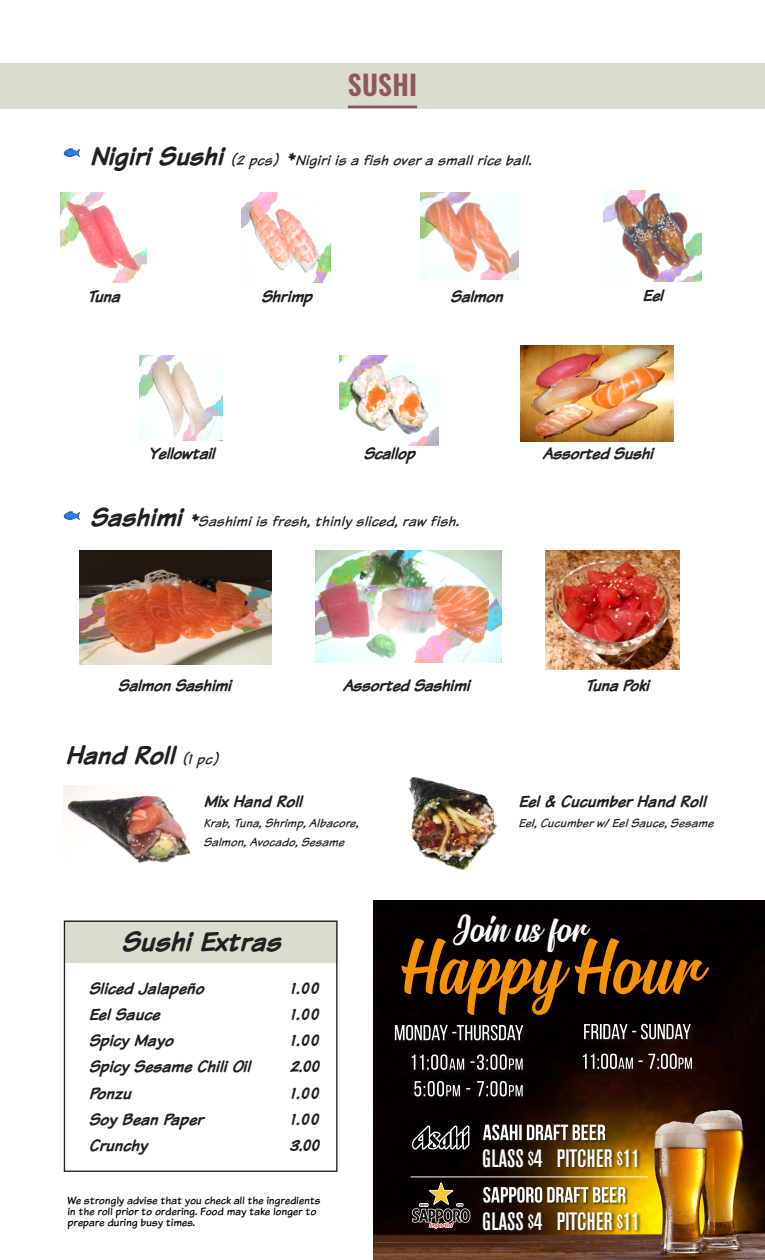
<style>
.page{position:relative;width:765px;height:1260px;background:#fff}
.page>*{position:absolute;margin:0;border:0;box-sizing:border-box;transform-origin:0 0}
.Menu_Title{font:86.5px "Signatra DEMO";letter-spacing:.01em;color:#f69206}
.Menu_Title-2{font:43.38px "Signatra DEMO";letter-spacing:.01em;color:#fff}
.t1{font:italic 700 29.5px "Komika Text";letter-spacing:.02em;color:#231f20}
.t2{font:italic 700 27.5px "Komika Text";letter-spacing:.02em;color:#231f20}
.t3{font:600 27.5px "Oswald";letter-spacing:.01em;color:#8f585c}
.t4{font:500 condensed 24.88px "Akzidenz Grotesk BE";color:#fff}
.t5{font:italic 700 17.5px "Komika Text";letter-spacing:.02em;color:#231f20}
.t6{font:italic 700 17.5px "Komika Text";color:#231f20}
.t7{font:italic 15px "Komika Text";letter-spacing:.02em;color:#231f20}
.t8{font:italic 12.5px/19.5px "Komika Text";letter-spacing:.01em;color:#231f20}
.t9{font:11.25px/11.2px "Komika Text";color:#000001}
.s1{font-weight:700;font-size:27.5px}
.s2{font-weight:400;font-size:15px}
.s3{font-size:18.62px}
</style>
<div class="page">
<img style="left:79px;top:550px;width:192px;height:115px">
<img style="left:60px;top:192px;width:86px;height:91px">
<img style="left:242px;top:192px;width:89px;height:91px">
<img style="left:420px;top:192px;width:99px;height:88px">
<img style="left:603px;top:191px;width:99px;height:90px">
<img style="left:140px;top:355px;width:82px;height:86px">
<img style="left:340px;top:355px;width:98px;height:91px">
<img style="left:520px;top:345px;width:154px;height:97px">
<img style="left:315px;top:550px;width:186px;height:113px">
<img style="left:546px;top:550px;width:133px;height:119px">
<img style="left:64px;top:785px;width:127px;height:78px">
<img style="left:408px;top:777px;width:90px;height:93px">
<img style="left:63px;top:148px;width:17px;height:9px">
<img style="left:63px;top:511px;width:17px;height:9px">
<div style="left:0;top:63px;width:765px;height:46px;background:#d9dcce"></div>
<div style="left:64px;top:921px;width:273px;height:42px;background:#d9dcce"></div>
<div style="left:64px;top:921px;width:274px;height:251px;border:1px solid #231f20"></div>
<img style="left:373px;top:900px;width:392px;height:360px">
<hr style="left:348px;top:106px;width:69px;height:2px;background:#8f585c">
<hr style="left:411px;top:1176px;width:237px;height:1px;background:#fff">
<div style="left:482px;top:1186px;width:147px;height:20px;background:#231f20;opacity:.75"></div>
<svg style="left:483px;top:1187px;width:143px;height:16px"></svg>
<div style="left:482px;top:1124px;width:126px;height:19px;background:#231f20;opacity:.75"></div>
<svg style="left:483px;top:1124px;width:122px;height:16px"></svg>
<div style="left:412px;top:1079px;width:117px;height:24px;background:#070202"></div>
<svg style="left:414px;top:1081px;width:109px;height:15px"></svg>
<div style="left:393px;top:1023px;width:136px;height:53px;background:#080202"></div>
<svg style="left:395px;top:1025px;width:128px;height:45px"></svg>
<div style="left:581px;top:1022px;width:117px;height:53px;background:#231f20;opacity:.75"></div>
<svg style="left:583px;top:1024px;width:109px;height:45px;background:#463c3b"></svg>
<svg style="left:411px;top:1179px;width:60px;height:56px;background:#382c24"></svg>
<svg style="left:409px;top:1123px;width:63px;height:28px;background:#403f3f"></svg>
<div style="left:482px;top:1211px;width:159px;height:24px;background:#231f20;opacity:.75"></div>
<div style="left:482px;top:1148px;width:159px;height:24px;background:#231f20;opacity:.75"></div>
<p class="t3" style="left:348px;top:71px;width:71px">SUSHI</p>
<p class="t7" style="left:90px;top:150px;width:443px"><span class="s1">Nigiri Sushi</span> (2 pcs) *Nigiri is a fish over a small rice ball.</p>
<p class="t5" style="left:87px;top:285px;width:34px">Tuna</p>
<p class="t5" style="left:261px;top:285px;width:52px">Shrimp</p>
<p class="t5" style="left:450px;top:285px;width:54px">Salmon</p>
<p class="t5" style="left:642px;top:284px;width:22px">Eel</p>
<p class="t6" style="left:148px;top:442px;width:68px">Yellowtail</p>
<p class="t6" style="left:363px;top:442px;width:53px">Scallop</p>
<p class="t6" style="left:543px;top:442px;width:112px">Assorted Sushi</p>
<p class="t7" style="left:90px;top:512px;width:370px"><span class="s1">Sashimi</span> *Sashimi is fresh, thinly sliced, raw fish.</p>
<p class="t6" style="left:118px;top:674px;width:114px">Salmon Sashimi</p>
<p class="t2" style="left:66px;top:737px;width:154px">Hand Roll <span class="s2">(1 pc)</span></p>
<p class="t6" style="left:343px;top:674px;width:128px">Assorted Sashimi</p>
<p class="t6" style="left:585px;top:674px;width:65px">Tuna Poki</p>
<p class="t5" style="left:203px;top:790px;width:100px">Mix Hand Roll</p>
<p class="t8" style="left:203px;top:813px;width:157px">Krab, Tuna, Shrimp, Albacore,<br>Salmon, Avocado, Sesame</p>
<p class="t1" style="left:121px;top:923px;width:160px">Sushi Extras</p>
<p class="t5" style="left:89px;top:977px;width:116px">Sliced Jalapeño</p>
<p class="t5" style="left:291px;top:977px;width:29px">1.00</p>
<p class="t5" style="left:89px;top:1003px;width:72px">Eel Sauce</p>
<p class="t5" style="left:291px;top:1003px;width:29px">1.00</p>
<p class="t5" style="left:89px;top:1029px;width:85px">Spicy Mayo</p>
<p class="t5" style="left:291px;top:1029px;width:29px">1.00</p>
<p class="t5" style="left:89px;top:1055px;width:163px">Spicy Sesame Chili Oil</p>
<p class="t5" style="left:290px;top:1055px;width:30px">2.00</p>
<p class="t5" style="left:89px;top:1082px;width:43px">Ponzu</p>
<p class="t5" style="left:291px;top:1082px;width:29px">1.00</p>
<p class="t5" style="left:89px;top:1108px;width:115px">Soy Bean Paper</p>
<p class="t5" style="left:291px;top:1108px;width:29px">1.00</p>
<p class="t5" style="left:89px;top:1134px;width:60px">Crunchy</p>
<p class="t5" style="left:290px;top:1134px;width:31px">3.00</p>
<p class="t9" style="left:68px;top:1194px;width:254px">We strongly advise that you check all the ingredients in the roll prior to ordering. Food may take longer to prepare during busy times.</p>
<p class="t5" style="left:518px;top:790px;width:189px">Eel &amp; Cucumber Hand Roll</p>
<p class="t8" style="left:518px;top:813px;width:196px">Eel, Cucumber w/ Eel Sauce, Sesame</p>
<p class="Menu_Title-2" style="left:455px;top:911px;width:133px">Join us for</p>
<p class="Menu_Title" style="left:404px;top:933px;width:298px">Happy Hour</p>
<p class="t4" style="left:482px;top:1144px;width:159px">GLASS <span class="s3">$</span>4 PITCHER <span class="s3">$</span>11</p>
<p class="t4" style="left:482px;top:1208px;width:159px">GLASS <span class="s3">$</span>4 PITCHER <span class="s3">$</span>11</p>
</div>
